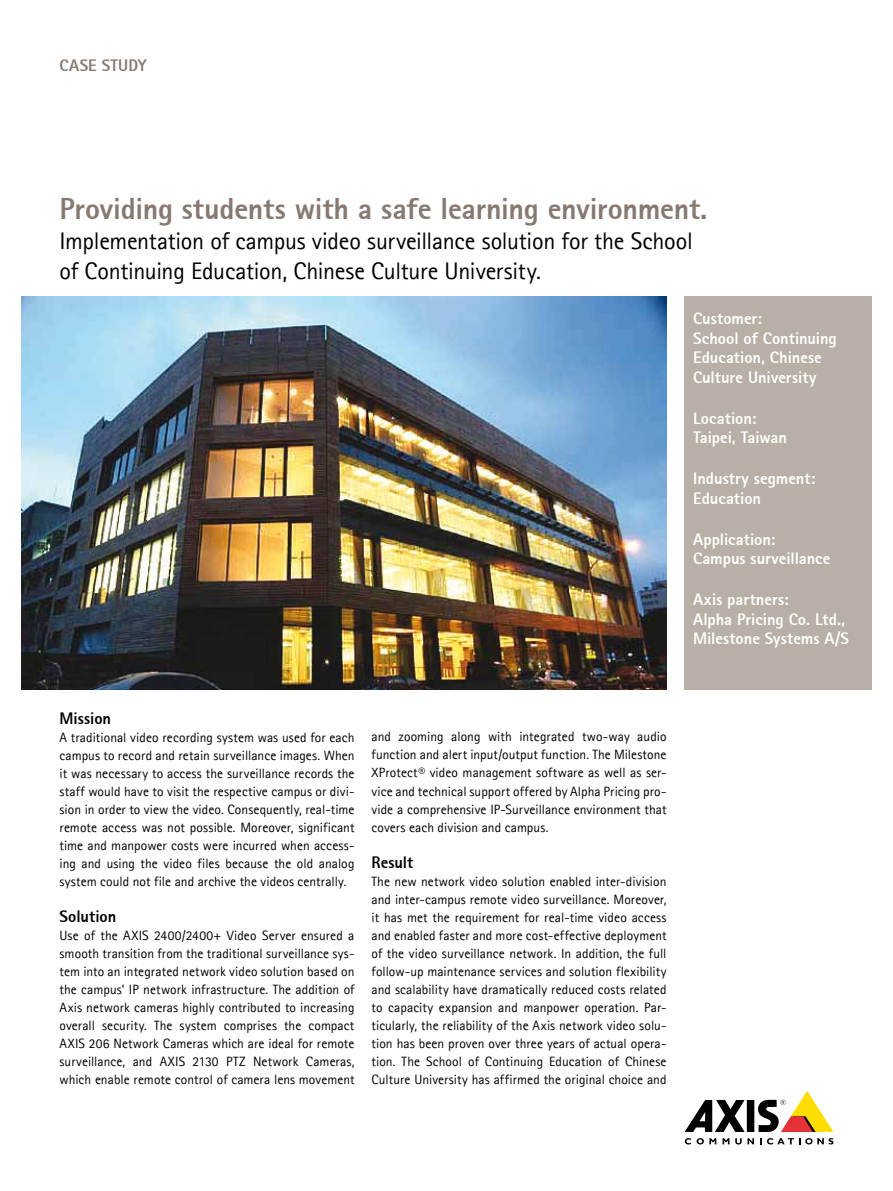
<style>
.page{position:relative;width:893px;height:1191px;background:#fff}
.page>*{position:absolute;margin:0;border:0;box-sizing:border-box;transform-origin:0 0}
.t1{font:800 30px "Agfa Rotis Sans Serif";letter-spacing:-.01em;color:#857971}
.t2{font:24px/30px "Agfa Rotis Sans Serif";letter-spacing:-.01em;color:#000}
.t3{font:800 16.5px/19.5px "Agfa Rotis Sans Serif";color:#fff}
.t4{font:800 16.5px "Agfa Rotis Sans Serif";color:#000}
.t5{font:800 16.5px "Agfa Rotis Sans Serif";letter-spacing:.01em;color:#857971}
.t6{font:13.5px/18px "Agfa Rotis Sans Serif";letter-spacing:.005em;color:#000;text-align:justify}
</style>
<div class="page">
<div style="left:747px;top:1100px;width:7px;height:32px;background:#000"></div>
<svg style="left:685px;top:1100px;width:60px;height:32px"></svg>
<svg style="left:758px;top:1091px;width:75px;height:41px"></svg>
<svg style="left:685px;top:1138px;width:6px;height:6px"></svg>
<svg style="left:697px;top:1138px;width:19px;height:6px"></svg>
<svg style="left:723px;top:1138px;width:6px;height:6px"></svg>
<svg style="left:735px;top:1138px;width:19px;height:6px"></svg>
<svg style="left:760px;top:1138px;width:73px;height:6px"></svg>
<div style="left:684px;top:296px;width:188px;height:393px;background:#b8afa6"></div>
<img style="left:22px;top:296px;width:644px;height:393px">
<p class="t5" style="left:60px;top:55px;width:89px">CASE STUDY</p>
<h1 class="t1" style="left:60px;top:190px;width:649px">Providing students with a safe learning environment.</h1>
<h2 class="t2" style="left:60px;top:225px;width:635px">Implementation of campus video surveillance solution for the School of Continuing Education, Chinese Culture University.</h2>
<p class="t4" style="left:60px;top:707px;width:53px">Mission</p>
<p class="t6" style="left:60px;top:727px;width:297px">A traditional video recording system was used for each campus to record and retain surveillance images. When it was necessary to access the surveillance records the staff would have to visit the respective campus or divi&shy;sion in order to view the video. Consequently, real-time remote access was not possible. Moreover, significant time and manpower costs were incurred when access&shy;ing and using the video files because the old analog system could not file and archive the videos centrally.</p>
<p class="t4" style="left:60px;top:905px;width:58px">Solution</p>
<p class="t6" style="left:60px;top:925px;width:297px">Use of the AXIS 2400/2400+ Video Server ensured a smooth transition from the traditional surveillance sys&shy;tem into an integrated network video solution based on the campus’ IP network infrastructure. The addition of Axis network cameras highly contributed to increasing overall security. The system comprises the compact AXIS 206 Network Cameras which are ideal for remote surveillance, and AXIS 2130 PTZ Network Cameras, which enable remote control of camera lens movement</p>
<p class="t6" style="left:372px;top:727px;width:297px">and zooming along with integrated two-way audio function and alert input/output function. The Milestone XProtect® video management software as well as ser&shy;vice and technical support offered by Alpha Pricing pro&shy;vide a comprehensive IP-Surveillance environment that covers each division and campus.</p>
<p class="t4" style="left:372px;top:851px;width:43px">Result</p>
<p class="t6" style="left:372px;top:871px;width:297px">The new network video solution enabled inter-division and inter-campus remote video surveillance. Moreover, it has met the requirement for real-time video access and enabled faster and more cost-effective deployment of the video surveillance network. In addition, the full follow-up maintenance services and solution flexibility and scalability have dramatically reduced costs related to capacity expansion and manpower operation. Par&shy;ticularly, the reliability of the Axis network video solu&shy;tion has been proven over three years of actual opera&shy;tion. The School of Continuing Education of Chinese Culture University has affirmed the original choice and</p>
<p class="t3" style="left:693px;top:309px;width:145px">Customer:<br>School of Continuing<br>Education, Chinese<br>Culture University</p>
<p class="t3" style="left:693px;top:408px;width:95px">Location:<br>Taipei, Taiwan</p>
<p class="t3" style="left:693px;top:469px;width:124px">Industry segment:<br>Education</p>
<p class="t3" style="left:693px;top:529px;width:139px">Application:<br>Campus surveillance</p>
<p class="t3" style="left:693px;top:590px;width:158px">Axis partners:<br>Alpha Pricing Co. Ltd.,<br>Milestone Systems A/S</p>
</div>
